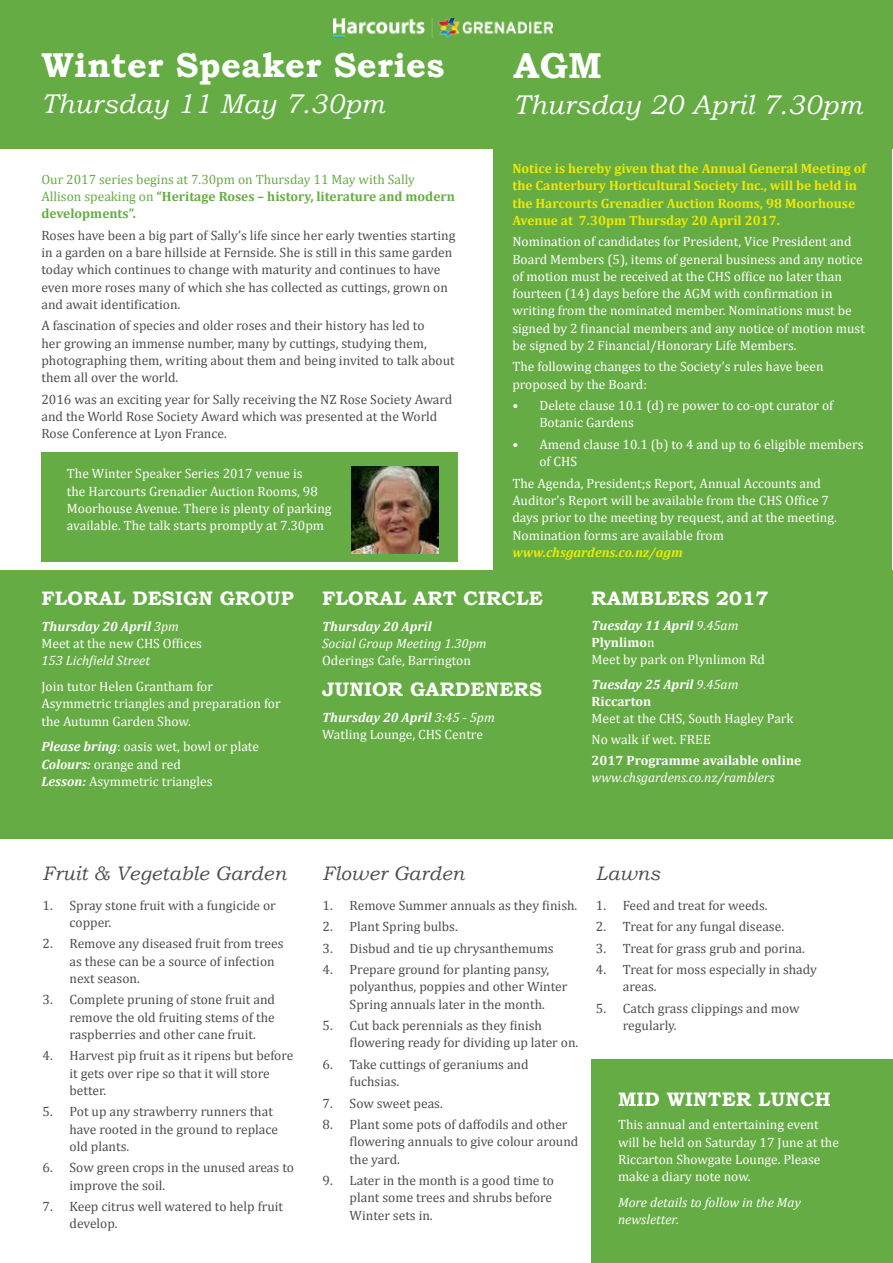
<style>
.page{position:relative;width:893px;height:1263px;background:#fff}
.page>*{position:absolute;margin:0;border:0;box-sizing:border-box;transform-origin:0 0}
.t1{font:700 36px "Bookman Old Style";color:#fff}
.t2{font:700 34.5px "Bookman Old Style";letter-spacing:.01em;color:#fff}
.t3{font:italic 27px "Bookman Old Style";letter-spacing:.01em;color:#fff}
.t4{font:700 19.5px "Bookman Old Style";letter-spacing:.01em;color:#fff}
.t5{font:italic 19.5px "Bookman Old Style";letter-spacing:.01em;color:#4d4d4f}
.t6{font:13.5px/17.2px "Cambria";color:#4d4d4f}
.t7{font:13.5px/17.2px "Cambria";color:#fff}
.t8{font:700 13.5px/17.2px "Cambria";color:#eee809}
.t9{font:13.5px/17.2px "Cambria";color:#66ac44}
.t10{font:italic 13.5px/17.2px "Cambria";color:#fff}
.t11{font:italic 700 13.5px/16.8px "Cambria";color:#fff}
.t12{font:700 13.5px "Cambria";color:#fff}
.t13{font:italic 700 13.5px "Cambria";color:#eee809}
.s1{font-weight:700}
.s2{font-weight:700;font-style:italic}
.s3{font-style:italic}
.s4{font-weight:400}
.s5{font-style:normal}
</style>
<div class="page">
<div style="left:0;top:570px;width:893px;height:269px;background:#66ac44"></div>
<div style="left:0;top:0;width:893px;height:149px;background:#66ac44"></div>
<div style="left:493px;top:140px;width:399px;height:435px;background:#66ac44"></div>
<img style="left:334px;top:18px;width:219px;height:20px">
<div style="left:41px;top:452px;width:417px;height:109px;background:#66ac44"></div>
<img style="left:352px;top:466px;width:87px;height:87px">
<div style="left:591px;top:1059px;width:302px;height:204px;background:#66ac44"></div>
<h2 class="t2" style="left:41px;top:41px;width:404px">Winter Speaker Series</h2>
<h3 class="t3" style="left:41px;top:86px;width:345px">Thursday 11 May 7.30pm</h3>
<p class="t9" style="left:41px;top:171px;width:415px">Our 2017 series begins at 7.30pm on Thursday 11 May with Sally<br>Allison speaking on <span class="s1">“Heritage Roses – history, literature and modern developments”.</span></p>
<p class="t6" style="left:41px;top:227px;width:415px">Roses have been a big part of Sally’s life since her early twenties starting in a garden on a bare hillside at Fernside. She is still in this same garden today which continues to change with maturity and continues to have even more roses many of which she has collected as cuttings, grown on and await identification.</p>
<p class="t6" style="left:41px;top:317px;width:415px">A fascination of species and older roses and their history has led to<br>her growing an immense number, many by cuttings, studying them, photographing them, writing about them and being invited to talk about them all over the world.</p>
<p class="t6" style="left:41px;top:390px;width:412px">2016 was an exciting year for Sally receiving the NZ Rose Society Award and the World Rose Society Award which was presented at the World<br>Rose Conference at Lyon France.</p>
<p class="t7" style="left:67px;top:465px;width:266px">The Winter Speaker Series 2017 venue is<br>the Harcourts Grenadier Auction Rooms, 98<br>Moorhouse Avenue. There is plenty of parking available. The talk starts promptly at 7.30pm</p>
<h1 class="t1" style="left:514px;top:40px;width:90px">AGM</h1>
<h3 class="t3" style="left:514px;top:87px;width:350px">Thursday 20 April 7.30pm</h3>
<p class="t8" style="left:512px;top:160px;width:355px">Notice is hereby given that the Annual General Meeting of the Canterbury Horticultural Society Inc., will be held in the Harcourts Grenadier Auction Rooms, 98 Moorhouse Avenue at 7.30pm Thursday 20 April 2017.</p>
<p class="t7" style="left:512px;top:233px;width:354px">Nomination of candidates for President, Vice President and Board Members (5), items of general business and any notice of motion must be received at the CHS office no later than fourteen (14) days before the AGM with confirmation in writing from the nominated member. Nominations must be signed by 2 financial members and any notice of motion must be signed by 2 Financial/Honorary Life Members.</p>
<p class="t7" style="left:512px;top:358px;width:313px">The following changes to the Society’s rules have been proposed by the Board:</p>
<p class="t7" style="left:539px;top:397px;width:295px;text-indent:-27px">• Delete clause 10.1 (d) re power to co-opt curator of<br>Botanic Gardens</p>
<p class="t7" style="left:539px;top:436px;width:326px;text-indent:-27px">• Amend clause 10.1 (b) to 4 and up to 6 eligible members of CHS</p>
<p class="t7" style="left:512px;top:474px;width:326px">The Agenda, President;s Report, Annual Accounts and Auditor’s Report will be available from the CHS Office 7 days prior to the meeting by request, and at the meeting.<br>Nomination forms are available from</p>
<p class="t13" style="left:512px;top:544px;width:172px">www.chsgardens.co.nz/agm</p>
<h3 class="t4" style="left:41px;top:584px;width:254px">FLORAL DESIGN GROUP</h3>
<p class="t7" style="left:41px;top:617px;width:162px"><span class="s2">Thursday 20 April</span> <span class="s3">3pm<br></span>Meet at the new CHS Offices</p>
<p class="t10" style="left:41px;top:652px;width:110px">153 Lichfield Street</p>
<p class="t7" style="left:41px;top:678px;width:241px">Join tutor Helen Grantham for<br>Asymmetric triangles and preparation for the Autumn Garden Show.</p>
<p class="t7" style="left:41px;top:738px;width:219px"><span class="s2">Please bring</span>: oasis wet, bowl or plate<br><span class="s2">Colours:</span> orange and red<br><span class="s2">Lesson:</span> Asymmetric triangles</p>
<h3 class="t4" style="left:322px;top:584px;width:222px">FLORAL ART CIRCLE</h3>
<p class="t11" style="left:322px;top:617px;width:111px">Thursday 20 April</p>
<p class="t10" style="left:322px;top:634px;width:166px">Social Group Meeting 1.30pm</p>
<p class="t7" style="left:322px;top:652px;width:150px">Oderings Cafe, Barrington</p>
<h3 class="t4" style="left:322px;top:675px;width:221px">JUNIOR GARDENERS</h3>
<p class="t7" style="left:322px;top:709px;width:174px"><span class="s2">Thursday 20 April</span> <span class="s3">3:45 - 5pm<br></span>Watling Lounge, CHS Centre</p>
<h3 class="t4" style="left:592px;top:584px;width:178px">RAMBLERS 2017</h3>
<p class="t7" style="left:592px;top:617px;width:175px;line-height:16.8px"><span class="s2">Tuesday 11 April</span> <span class="s3">9.45am<br></span><span class="s1">Plynlimo</span>n<br>Meet by park on Plynlimon Rd</p>
<p class="t11" style="left:592px;top:676px;width:148px">Tuesday 25 April <span class="s4">9.45am<br></span><span class="s5">Riccarton</span></p>
<p class="t7" style="left:592px;top:708px;width:203px;line-height:21px">Meet at the CHS, South Hagley Park<br>No walk if wet. FREE</p>
<p class="t12" style="left:592px;top:752px;width:211px">2017 Programme available online</p>
<p class="t10" style="left:592px;top:768px;width:184px">www.chsgardens.co.nz/ramblers</p>
<h3 class="t5" style="left:43px;top:860px;width:245px">Fruit &amp; Vegetable Garden</h3>
<p class="t6" style="left:70px;top:896px;width:208px;text-indent:-27px">1. Spray stone fruit with a fungicide or copper.</p>
<p class="t6" style="left:70px;top:935px;width:215px;text-indent:-27px">2. Remove any diseased fruit from trees as these can be a source of infection next season.</p>
<p class="t6" style="left:70px;top:991px;width:207px;text-align:justify;text-indent:-27px">3. Complete pruning of stone fruit and remove the old fruiting stems of the raspberries and other cane fruit.</p>
<p class="t6" style="left:70px;top:1047px;width:225px;text-indent:-27px">4. Harvest pip fruit as it ripens but before it gets over ripe so that it will store better.</p>
<p class="t6" style="left:70px;top:1103px;width:210px;text-indent:-27px">5. Pot up any strawberry runners that have rooted in the ground to replace old plants.</p>
<p class="t6" style="left:70px;top:1159px;width:226px;text-indent:-27px">6. Sow green crops in the unused areas to improve the soil.</p>
<p class="t6" style="left:70px;top:1198px;width:215px;text-indent:-27px">7. Keep citrus well watered to help fruit develop.</p>
<h3 class="t5" style="left:323px;top:860px;width:143px">Flower Garden</h3>
<p class="t6" style="left:323px;top:896px;width:256px">1. Remove Summer annuals as they finish.</p>
<p class="t6" style="left:323px;top:918px;width:137px">2. Plant Spring bulbs.</p>
<p class="t6" style="left:323px;top:939px;width:233px">3. Disbud and tie up chrysanthemums</p>
<p class="t6" style="left:350px;top:961px;width:219px;text-indent:-27px">4. Prepare ground for planting pansy, polyanthus, poppies and other Winter<br>Spring annuals later in the month.</p>
<p class="t6" style="left:350px;top:1017px;width:230px;text-indent:-27px">5. Cut back perennials as they finish flowering ready for dividing up later on.</p>
<p class="t6" style="left:350px;top:1055px;width:181px;text-indent:-27px">6. Take cuttings of geraniums and fuchsias.</p>
<p class="t6" style="left:323px;top:1094px;width:122px">7. Sow sweet peas.</p>
<p class="t6" style="left:350px;top:1116px;width:230px;text-indent:-27px">8. Plant some pots of daffodils and other flowering annuals to give colour around the yard.</p>
<p class="t6" style="left:350px;top:1172px;width:206px;text-indent:-27px">9. Later in the month is a good time to plant some trees and shrubs before<br>Winter sets in.</p>
<h3 class="t5" style="left:596px;top:860px;width:65px">Lawns</h3>
<p class="t6" style="left:596px;top:896px;width:173px">1. Feed and treat for weeds.</p>
<p class="t6" style="left:596px;top:918px;width:190px">2. Treat for any fungal disease.</p>
<p class="t6" style="left:596px;top:939px;width:211px">3. Treat for grass grub and porina.</p>
<p class="t6" style="left:623px;top:961px;width:195px;text-indent:-27px">4. Treat for moss especially in shady areas.</p>
<p class="t6" style="left:623px;top:999px;width:178px;text-indent:-27px">5. Catch grass clippings and mow regularly.</p>
<h3 class="t4" style="left:618px;top:1085px;width:214px">MID WINTER LUNCH</h3>
<p class="t7" style="left:618px;top:1116px;width:222px">This annual and entertaining event will be held on Saturday 17 June at the<br>Riccarton Showgate Lounge. Please make a diary note now.</p>
<p class="t10" style="left:618px;top:1193px;width:184px">More details to follow in the May newsletter.</p>
</div>
